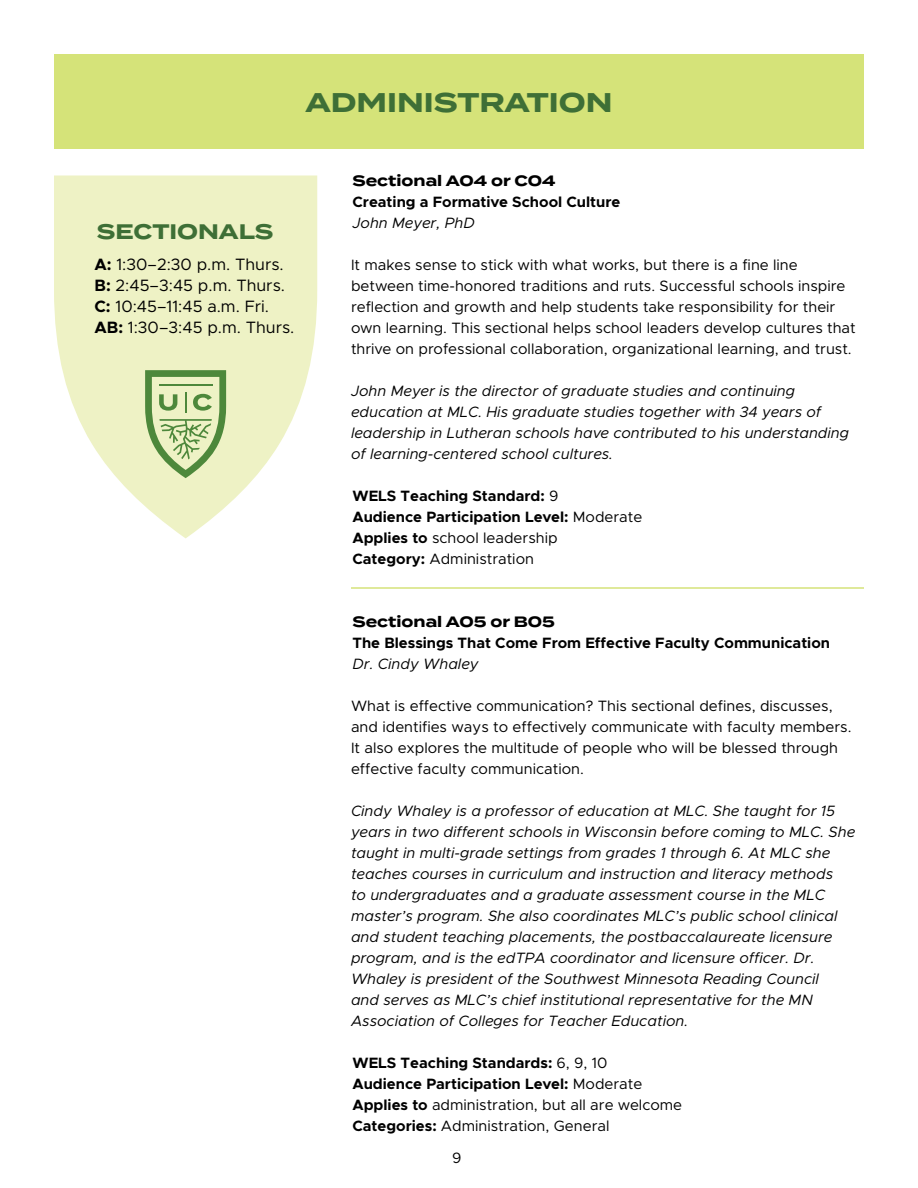
<style>
.page{position:relative;width:918px;height:1188px;background:#fff}
.page>*{position:absolute;margin:0;border:0;box-sizing:border-box;transform-origin:0 0}
.t1{font:700 27px "Termina";color:#3e6f36}
.t2{font:700 21px "Termina";color:#3e6f36}
.t3{font:16.5px/21px "Metropolis";color:#000}
.t4{font:italic 15px/21px "Metropolis";color:#000}
.t5{font:15px/21px "Metropolis";color:#000}
.t6{font:700 15px/21px "Metropolis";color:#000}
.t7{font:700 15px "Termina";color:#000}
.s1{font-weight:700}
.s2{font-weight:400}
</style>
<div class="page">
<div style="left:54px;top:54px;width:810px;height:94px;background:#d5e379"></div>
<hr style="left:351px;top:587px;width:513px;height:2px;background:#d5e379">
<svg style="left:54px;top:176px;width:263px;height:362px;fill:#eef2c5"></svg>
<svg style="left:145px;top:370px;width:81px;height:108px;background:#b6cd95"></svg>
<h1 class="t1" style="left:306px;top:82px;width:308px">ADMINISTRATION</h1>
<h2 class="t2" style="left:97px;top:216px;width:178px">SECTIONALS</h2>
<p class="t3" style="left:94px;top:254px;width:201px"><span class="s1">A:</span> 1:30–2:30 p.m. Thurs.<br><span class="s1">B:</span> 2:45–3:45 p.m. Thurs.<br><span class="s1">C:</span> 10:45–11:45 a.m. Fri.<br><span class="s1">AB:</span> 1:30–3:45 p.m. Thurs.</p>
<p class="t7" style="left:352px;top:170px;width:205px">Sectional A04 or C04</p>
<p class="t6" style="left:352px;top:191px;width:269px">Creating a Formative School Culture</p>
<p class="t4" style="left:352px;top:212px;width:124px">John Meyer, PhD</p>
<p class="t5" style="left:351px;top:254px;width:506px">It makes sense to stick with what works, but there is a fine line between time-honored traditions and ruts. Successful schools inspire reflection and growth and help students take responsibility for their own learning. This sectional helps school leaders develop cultures that thrive on professional collaboration, organizational learning, and trust.</p>
<p class="t4" style="left:351px;top:380px;width:500px">John Meyer is the director of graduate studies and continuing education at MLC. His graduate studies together with 34 years of leadership in Lutheran schools have contributed to his understanding of learning-centered school cultures.</p>
<p class="t6" style="left:352px;top:485px;width:291px">WELS Teaching Standard: <span class="s2">9<br></span>Audience Participation Level: <span class="s2">Moderate<br></span>Applies to <span class="s2">school leadership<br></span>Category: <span class="s2">Administration</span></p>
<p class="t7" style="left:352px;top:611px;width:204px">Sectional A05 or B05</p>
<p class="t6" style="left:352px;top:632px;width:479px">The Blessings That Come From Effective Faculty Communication</p>
<p class="t4" style="left:352px;top:653px;width:128px">Dr. Cindy Whaley</p>
<p class="t5" style="left:351px;top:695px;width:502px">What is effective communication? This sectional defines, discusses, and identifies ways to effectively communicate with faculty members.<br>It also explores the multitude of people who will be blessed through effective faculty communication.</p>
<p class="t4" style="left:351px;top:800px;width:506px">Cindy Whaley is a professor of education at MLC. She taught for 15 years in two different schools in Wisconsin before coming to MLC. She taught in multi-grade settings from grades 1 through 6. At MLC she teaches courses in curriculum and instruction and literacy methods<br>to undergraduates and a graduate assessment course in the MLC master’s program. She also coordinates MLC’s public school clinical and student teaching placements, the postbaccalaureate licensure program, and is the edTPA coordinator and licensure officer. Dr.<br>Whaley is president of the Southwest Minnesota Reading Council<br>and serves as MLC’s chief institutional representative for the MN Association of Colleges for Teacher Education.</p>
<p class="t6" style="left:352px;top:1052px;width:331px">WELS Teaching Standards: <span class="s2">6, 9, 10<br></span>Audience Participation Level: <span class="s2">Moderate </span>Applies to <span class="s2">administration, but all are welcome </span>Categories: <span class="s2">Administration, General</span></p>
<p class="t5" style="left:452px;top:1147px;width:11px">9</p>
</div>
